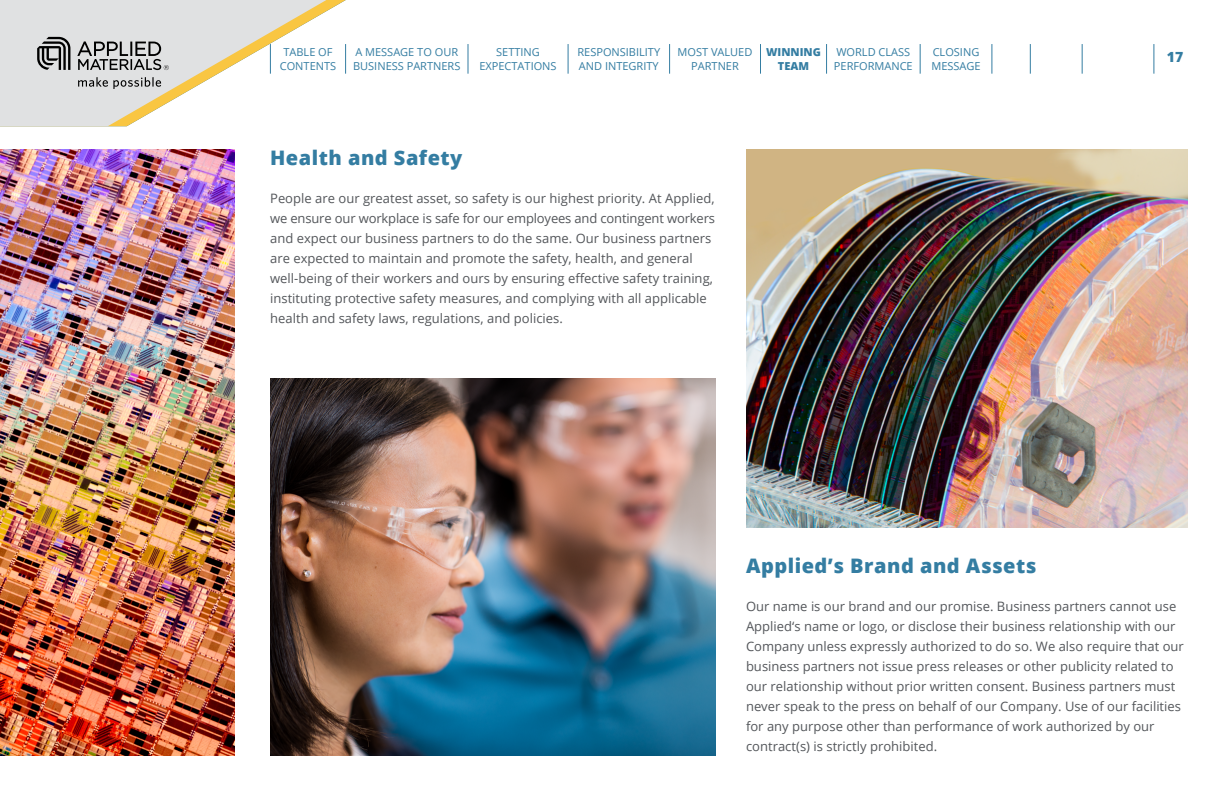
<style>
.page{position:relative;width:1224px;height:792px;background:#fff}
.page>*{position:absolute;margin:0;border:0;box-sizing:border-box;transform-origin:0 0}
.t1{font:800 20px "Open Sans";letter-spacing:.025em;color:#347da2}
.t2{font:800 14px "Open Sans";color:#347da2}
.t3{font:13px/20px "Open Sans";color:#53565a}
.t4{font:11px/13.2px "Open Sans";color:#347da2}
.t5{font:800 11px/13.2px "Open Sans";color:#347da2;text-align:center}
</style>
<div class="page">
<hr style="left:468px;top:44px;width:1px;height:30px;background:#347da2">
<hr style="left:568px;top:44px;width:1px;height:30px;background:#347da2">
<hr style="left:669px;top:44px;width:1px;height:30px;background:#347da2">
<hr style="left:760px;top:44px;width:1px;height:30px;background:#347da2">
<hr style="left:826px;top:44px;width:1px;height:30px;background:#347da2">
<hr style="left:920px;top:44px;width:1px;height:30px;background:#347da2">
<hr style="left:992px;top:44px;width:1px;height:30px;background:#347da2">
<hr style="left:1030px;top:44px;width:1px;height:30px;background:#347da2">
<hr style="left:1082px;top:44px;width:1px;height:30px;background:#347da2">
<hr style="left:1154px;top:44px;width:1px;height:30px;background:#347da2">
<svg style="left:0;top:0;width:333px;height:127px;fill:#e0e1e2"></svg>
<svg style="left:78px;top:77px;width:83px;height:12px"></svg>
<svg style="left:37px;top:37px;width:33px;height:33px"></svg>
<svg style="left:77px;top:41px;width:92px;height:29px"></svg>
<img style="left:746px;top:150px;width:442px;height:377px">
<img style="left:270px;top:379px;width:446px;height:377px">
<img style="left:0;top:150px;width:234px;height:606px">
<p class="t4" style="left:280px;top:46px;width:58px;text-align:center">TABLE OF<br>CONTENTS</p>
<p class="t4" style="left:353px;top:46px;width:109px">A MESSAGE TO OUR<br>BUSINESS PARTNERS</p>
<p class="t4" style="left:479px;top:46px;width:79px;text-align:center">SETTING<br>EXPECTATIONS</p>
<p class="t4" style="left:577px;top:46px;width:84px">RESPONSIBILITY<br>AND INTEGRITY</p>
<p class="t4" style="left:678px;top:46px;width:76px;text-align:center">MOST VALUED<br>PARTNER</p>
<p class="t5" style="left:766px;top:45px;width:56px">WINNING<br>TEAM</p>
<p class="t4" style="left:834px;top:46px;width:80px">WORLD CLASS<br>PERFORMANCE</p>
<p class="t4" style="left:931px;top:46px;width:51px">CLOSING<br>MESSAGE</p>
<p class="t2" style="left:1167px;top:46px;width:18px">17</p>
<h1 class="t1" style="left:270px;top:143px;width:194px">Health and Safety</h1>
<p class="t3" style="left:270px;top:188px;width:446px">People are our greatest asset, so safety is our highest priority. At Applied, we ensure our workplace is safe for our employees and contingent workers and expect our business partners to do the same. Our business partners are expected to maintain and promote the safety, health, and general well-being of their workers and ours by ensuring effective safety training, instituting protective safety measures, and complying with all applicable health and safety laws, regulations, and policies.</p>
<h1 class="t1" style="left:746px;top:551px;width:292px">Applied’s Brand and Assets</h1>
<p class="t3" style="left:746px;top:596px;width:439px">Our name is our brand and our promise. Business partners cannot use Applied‘s name or logo, or disclose their business relationship with our Company unless expressly authorized to do so. We also require that our business partners not issue press releases or other publicity related to our relationship without prior written consent. Business partners must never speak to the press on behalf of our Company. Use of our facilities for any purpose other than performance of work authorized by our contract(s) is strictly prohibited.</p>
</div>
